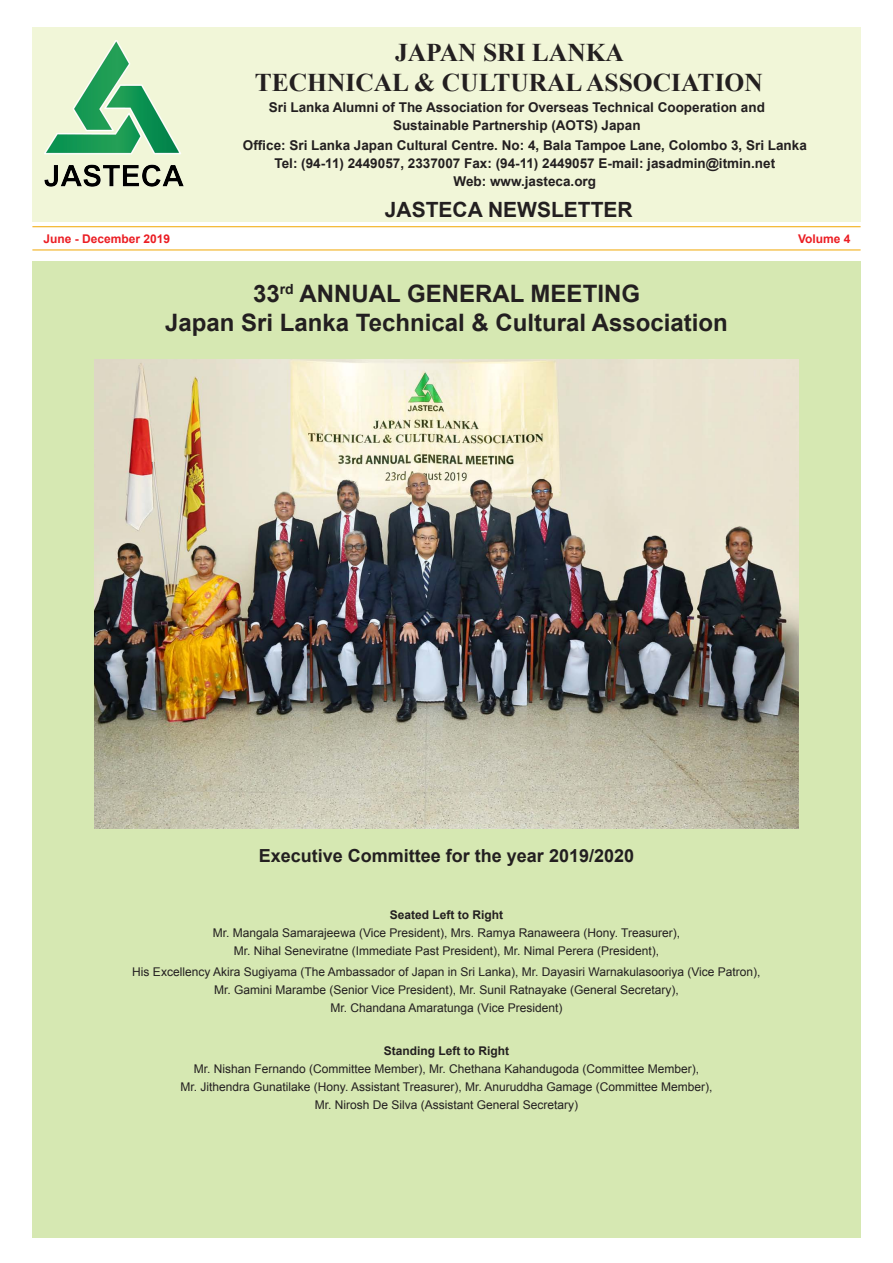
<style>
.page{position:relative;width:893px;height:1263px;background:#fff}
.page>*{position:absolute;margin:0;border:0;box-sizing:border-box;transform-origin:0 0}
.t1{font:700 25.5px/30.6px "Times New Roman";color:#231f20;text-align:center}
.t2{font:700 24px/28.8px "Arial";color:#231f20;text-align:center}
.t3{font:700 21px "Arial";color:#231f20}
.t4{font:700 18px "Arial";color:#231f20}
.t5{font:700 13.5px/18px "Arial";color:#231f20;text-align:center}
.t6{font:12px/18px "Arial";color:#231f20;text-align:center}
.t7{font:700 12px "Arial";color:#231f20}
.t8{font:700 12px "Arial";color:#eb1d23}
</style>
<div class="page">
<div style="left:32px;top:28px;width:829px;height:194px;background:#f1f6d8"></div>
<img style="left:44px;top:40px;width:140px;height:147px">
<div style="left:32px;top:262px;width:414px;height:976px;background:#d6e8b2"></div>
<div style="left:441px;top:262px;width:420px;height:976px;background:#d6e8b2"></div>
<img style="left:95px;top:359px;width:703px;height:470px">
<hr style="left:32px;top:226px;width:829px;height:1px;background:#f3b11f">
<hr style="left:32px;top:249px;width:829px;height:1px;background:#f3b11f">
<h1 class="t1" style="left:255px;top:36px;width:509px">JAPAN SRI LANKA<br>TECHNICAL &amp; CULTURAL ASSOCIATION</h1>
<p class="t5" style="left:269px;top:98px;width:498px">Sri Lanka Alumni of The Association for Overseas Technical Cooperation and<br>Sustainable Partnership (AOTS) Japan</p>
<p class="t5" style="left:243px;top:137px;width:565px">Office: Sri Lanka Japan Cultural Centre. No: 4, Bala Tampoe Lane, Colombo 3, Sri Lanka<br>Tel: (94-11) 2449057, 2337007 Fax: (94-11) 2449057 E-mail: jasadmin@itmin.net<br>Web: www.jasteca.org</p>
<h3 class="t3" style="left:385px;top:194px;width:249px">JASTECA NEWSLETTER</h3>
<p class="t8" style="left:44px;top:230px;width:128px">June - December 2019</p>
<p class="t8" style="left:798px;top:230px;width:54px">Volume 4</p>
<h2 class="t2" style="left:165px;top:279px;width:564px">33<sup>rd</sup> ANNUAL GENERAL MEETING<br>Japan Sri Lanka Technical &amp; Cultural Association</h2>
<h3 class="t4" style="left:259px;top:843px;width:377px">Executive Committee for the year 2019/2020</h3>
<p class="t7" style="left:390px;top:906px;width:115px">Seated Left to Right</p>
<p class="t6" style="left:213px;top:924px;width:469px">Mr. Mangala Samarajeewa (Vice President), Mrs. Ramya Ranaweera (Hony. Treasurer),<br>Mr. Nihal Seneviratne (Immediate Past President), Mr. Nimal Perera (President),</p>
<p class="t6" style="left:132px;top:963px;width:630px">His Excellency Akira Sugiyama (The Ambassador of Japan in Sri Lanka), Mr. Dayasiri Warnakulasooriya (Vice Patron),<br>Mr. Gamini Marambe (Senior Vice President), Mr. Sunil Ratnayake (General Secretary),<br>Mr. Chandana Amaratunga (Vice President)</p>
<p class="t7" style="left:384px;top:1042px;width:127px">Standing Left to Right</p>
<p class="t6" style="left:180px;top:1060px;width:533px">Mr. Nishan Fernando (Committee Member), Mr. Chethana Kahandugoda (Committee Member),<br>Mr. Jithendra Gunatilake (Hony. Assistant Treasurer), Mr. Anuruddha Gamage (Committee Member),<br>Mr. Nirosh De Silva (Assistant General Secretary)</p>
</div>
